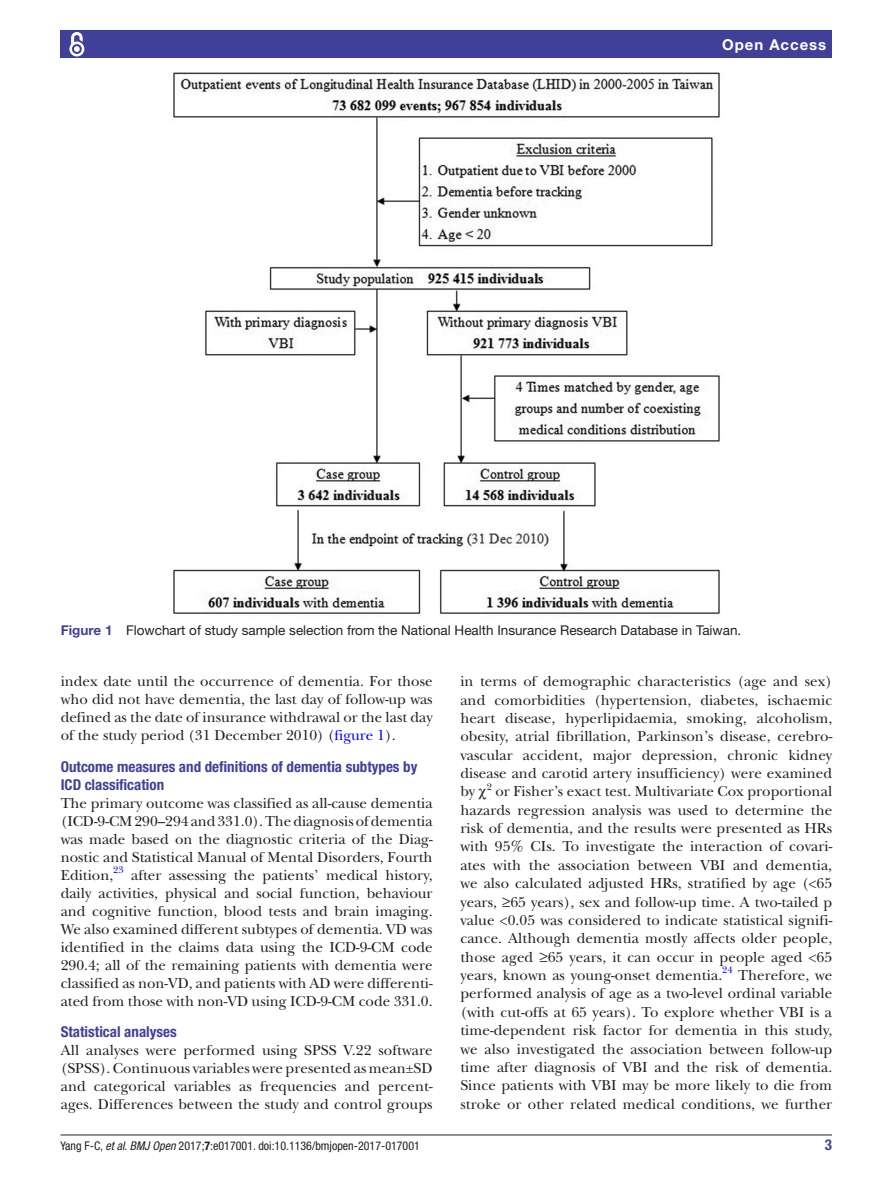
<style>
.page{position:relative;width:893px;height:1191px;background:#fff}
.page>*{position:absolute;margin:0;border:0;box-sizing:border-box;transform-origin:0 0}
.t1{font:15px/18.3px "New Baskerville";color:#231f20;text-align:justify}
.t2{font:700 condensed 15px/18px "Helvetica Neue LT Std";color:#414099}
.t3{font:700 15px "Helvetica Neue LT Std";letter-spacing:.065em;color:#fff}
.t4{font:13.5px "Helvetica Neue LT Std";color:#231f20}
.t5{font:condensed 12px "Helvetica Neue LT Std";color:#231f20}
.t6{font:9.9px "New Baskerville";color:#00f}
.s1{font-weight:700;color:#414099}
.s2{color:#00f}
.s3{font-style:italic}
.s4{font-weight:700}
</style>
<div class="page">
<hr style="left:61px;top:1134px;width:771px;height:1px;background:#231f20">
<div style="left:61px;top:31px;width:771px;height:27px;background:#414099"></div>
<svg style="left:69px;top:32px;width:16px;height:25px"></svg>
<img style="left:173px;top:73px;width:547px;height:541px">
<p class="t3" style="left:722px;top:35px;width:106px">Open Access</p>
<p class="t4" style="left:61px;top:622px;width:682px"><span class="s1">Figure 1</span> Flowchart of study sample selection from the National Health Insurance Research Database in Taiwan.</p>
<p class="t1" style="left:61px;top:672px;width:373px">index date until the occurrence of dementia. For those who did not have dementia, the last day of follow-up was defined as the date of insurance withdrawal or the last day of the study period (31 December 2010) (<span class="s2">figure 1</span>).</p>
<p class="t2" style="left:61px;top:757px;width:358px">Outcome measures and definitions of dementia subtypes by<br>ICD classification</p>
<p class="t1" style="left:61px;top:794px;width:373px">The primary outcome was classified as all-cause dementia (ICD-9-CM 290–294 and 331.0). The diagnosis of dementia was made based on the diagnostic criteria of the Diag&shy;nostic and Statistical Manual of Mental Disorders, Fourth Edition,</p>
<p class="t1" style="left:460px;top:672px;width:373px">in terms of demographic characteristics (age and sex) and comorbidities (hypertension, diabetes, ischaemic heart disease, hyperlipidaemia, smoking, alcoholism, obesity, atrial fibrillation, Parkinson’s disease, cerebro&shy;vascular accident, major depression, chronic kidney disease and carotid artery insufficiency) were examined by <sup>2</sup> or Fisher’s exact test. Multivariate Cox proportional hazards regression analysis was used to determine the risk of dementia, and the results were presented as HRs with 95% CIs. To investigate the interaction of covari&shy;ates with the association between VBI and dementia, we also calculated adjusted HRs, stratified by age (&lt;65 years, ≥65 years), sex and follow-up time. A two-tailed p value &lt;0.05 was considered to indicate statistical signifi&shy;cance. Although dementia mostly affects older people, those aged ≥65 years, it can occur in people aged &lt;65 years, known as young-onset dementia.<sup>24</sup> Therefore, we performed analysis of age as a two-level ordinal variable (with cut-offs at 65 years). To explore whether VBI is a time-dependent risk factor for dementia in this study, we also investigated the association between follow-up time after diagnosis of VBI and the risk of dementia.<br>Since patients with VBI may be more likely to die from stroke or other related medical conditions, we further</p>
<p class="t6" style="left:113px;top:864px;width:12px">23</p>
<p class="t1" style="left:61px;top:866px;width:373px;text-indent:70px">after assessing the patients’ medical history, daily activities, physical and social function, behaviour and cognitive function, blood tests and brain imaging.<br>We also examined different subtypes of dementia. VD was identified in the claims data using the ICD-9-CM code 290.4; all of the remaining patients with dementia were classified as non-VD, and patients with AD were differenti&shy;ated from those with non-VD using ICD-9-CM code 331.0.</p>
<p class="t2" style="left:61px;top:1022px;width:117px">Statistical analyses</p>
<p class="t1" style="left:61px;top:1041px;width:373px">All analyses were performed using SPSS V.22 software (SPSS). Continuous variables were presented as mean±SD and categorical variables as frequencies and percent&shy;ages. Differences between the study and control groups</p>
<p class="t5" style="left:61px;top:1138px;width:361px">Yang F-C, <span class="s3">et al</span>. <span class="s3">BMJ Open</span> 2017;<span class="s4">7</span>:e017001. doi:10.1136/bmjopen-2017-017001</p>
<p class="t2" style="left:825px;top:1135px;width:9px">3</p>
</div>
